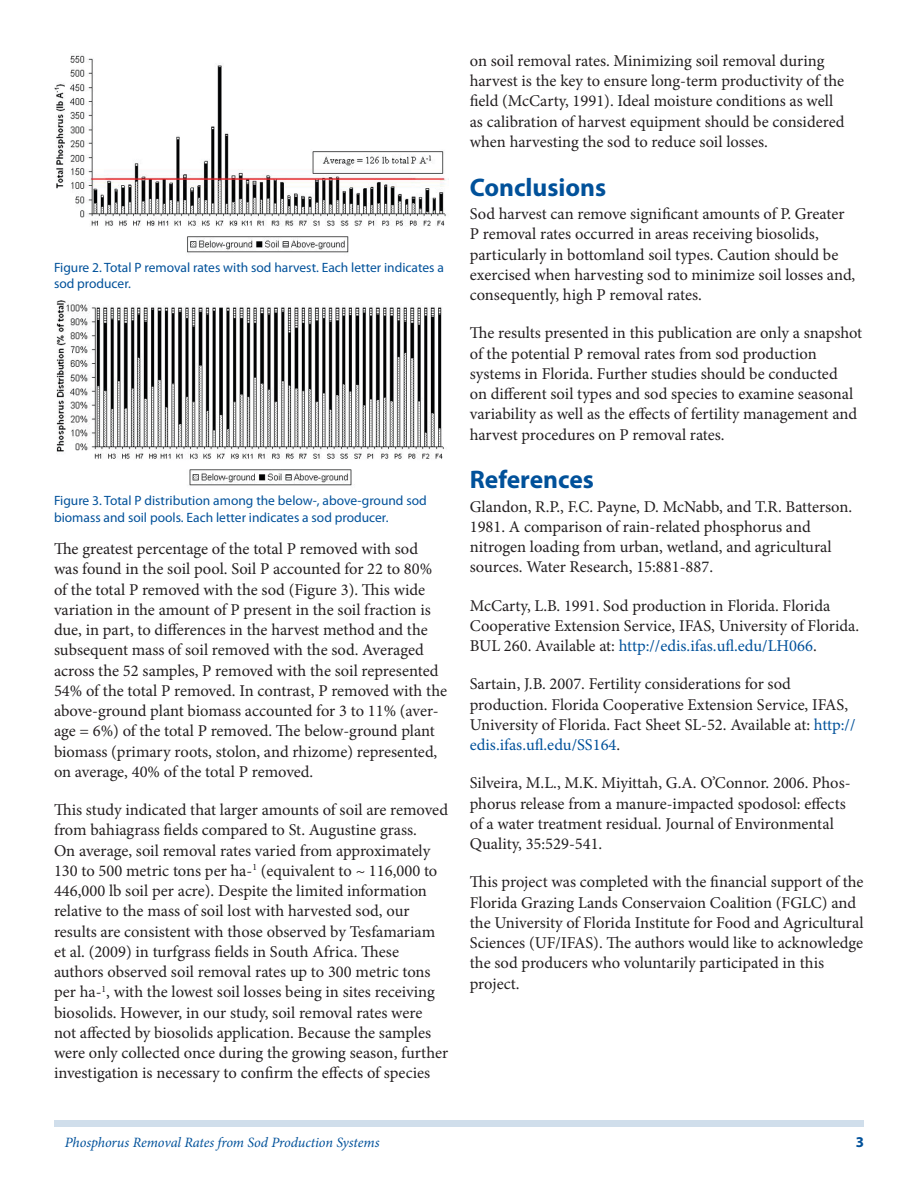
<style>
.page{position:relative;width:918px;height:1188px;background:#fff}
.page>*{position:absolute;margin:0;border:0;box-sizing:border-box;transform-origin:0 0}
.SectionHeading0{font:700 25.5px "Myriad Pro";color:#01519a}
.Paragraph{font:16.5px/20.2px "Minion Pro";color:#231f20}
.t1{font:700 15px "Myriad Pro";color:#01519a}
.RunningTitleItalics{font:italic 14.25px "Minion Pro";letter-spacing:-.005em;color:#01519a}
.FigureCaption{font:13.5px/16.5px "Myriad Pro";color:#01519a}
.s1{color:#01519a}
</style>
<div class="page">
<div style="left:54px;top:1120px;width:810px;height:7px;background:#d0deeb"></div>
<img style="left:54px;top:55px;width:392px;height:199px">
<img style="left:56px;top:300px;width:388px;height:186px">
<p class="FigureCaption" style="left:54px;top:259px;width:391px">Figure 2. Total P removal rates with sod harvest. Each letter indicates a sod producer.</p>
<p class="FigureCaption" style="left:54px;top:492px;width:374px">Figure 3. Total P distribution among the below-, above-ground sod biomass and soil pools. Each letter indicates a sod producer.</p>
<p class="Paragraph" style="left:54px;top:539px;width:395px">The greatest percentage of the total P removed with sod<br>was found in the soil pool. Soil P accounted for 22 to 80% of the total P removed with the sod (Figure 3). This wide variation in the amount of P present in the soil fraction is due, in part, to differences in the harvest method and the subsequent mass of soil removed with the sod. Averaged across the 52 samples, P removed with the soil represented 54% of the total P removed. In contrast, P removed with the above-ground plant biomass accounted for 3 to 11% (aver&shy;age = 6%) of the total P removed. The below-ground plant biomass (primary roots, stolon, and rhizome) represented, on average, 40% of the total P removed.</p>
<p class="Paragraph" style="left:54px;top:800px;width:396px">This study indicated that larger amounts of soil are removed from bahiagrass fields compared to St. Augustine grass.<br>On average, soil removal rates varied from approximately 130 to 500 metric tons per ha-<sup>1</sup> (equivalent to ~ 116,000 to 446,000 lb soil per acre). Despite the limited information relative to the mass of soil lost with harvested sod, our results are consistent with those observed by Tesfamariam et al. (2009) in turfgrass fields in South Africa. These authors observed soil removal rates up to 300 metric tons per ha-<sup>1</sup>, with the lowest soil losses being in sites receiving biosolids. However, in our study, soil removal rates were not affected by biosolids application. Because the samples were only collected once during the growing season, further investigation is necessary to confirm the effects of species</p>
<p class="Paragraph" style="left:470px;top:51px;width:376px">on soil removal rates. Minimizing soil removal during harvest is the key to ensure long-term productivity of the field (McCarty, 1991). Ideal moisture conditions as well as calibration of harvest equipment should be considered when harvesting the sod to reduce soil losses.</p>
<p class="SectionHeading0" style="left:470px;top:170px;width:138px">Conclusions</p>
<p class="Paragraph" style="left:470px;top:204px;width:387px">Sod harvest can remove significant amounts of P. Greater P removal rates occurred in areas receiving biosolids, particularly in bottomland soil types. Caution should be exercised when harvesting sod to minimize soil losses and, consequently, high P removal rates.</p>
<p class="Paragraph" style="left:470px;top:323px;width:394px">The results presented in this publication are only a snapshot of the potential P removal rates from sod production systems in Florida. Further studies should be conducted<br>on different soil types and sod species to examine seasonal variability as well as the effects of fertility management and harvest procedures on P removal rates.</p>
<p class="SectionHeading0" style="left:470px;top:463px;width:126px">References</p>
<p class="Paragraph" style="left:470px;top:496px;width:384px">Glandon, R.P., F.C. Payne, D. McNabb, and T.R. Batterson.<br>1981. A comparison of rain-related phosphorus and nitrogen loading from urban, wetland, and agricultural sources. Water Research, 15:881-887.</p>
<p class="Paragraph" style="left:470px;top:595px;width:391px">McCarty, L.B. 1991. Sod production in Florida. Florida<br>Cooperative Extension Service, IFAS, University of Florida.<br>BUL 260. Available at: <span class="s1">http://edis.ifas.ufl.edu/LH066</span>.</p>
<p class="Paragraph" style="left:470px;top:674px;width:387px">Sartain, J.B. 2007. Fertility considerations for sod production. Florida Cooperative Extension Service, IFAS, University of Florida. Fact Sheet SL-52. Available at: <span class="s1">http:// edis.ifas.ufl.edu/SS164</span>.</p>
<p class="Paragraph" style="left:470px;top:773px;width:382px">Silveira, M.L., M.K. Miyittah, G.A. O’Connor. 2006. Phos&shy;phorus release from a manure-impacted spodosol: effects of a water treatment residual. Journal of Environmental Quality, 35:529-541.</p>
<p class="Paragraph" style="left:470px;top:872px;width:395px">This project was completed with the financial support of the Florida Grazing Lands Conservaion Coalition (FGLC) and the University of Florida Institute for Food and Agricultural Sciences (UF/IFAS). The authors would like to acknowledge the sod producers who voluntarily participated in this project.</p>
<p class="RunningTitleItalics" style="left:65px;top:1133px;width:316px">Phosphorus Removal Rates from Sod Production Systems</p>
<p class="t1" style="left:856px;top:1133px;width:10px">3</p>
</div>
